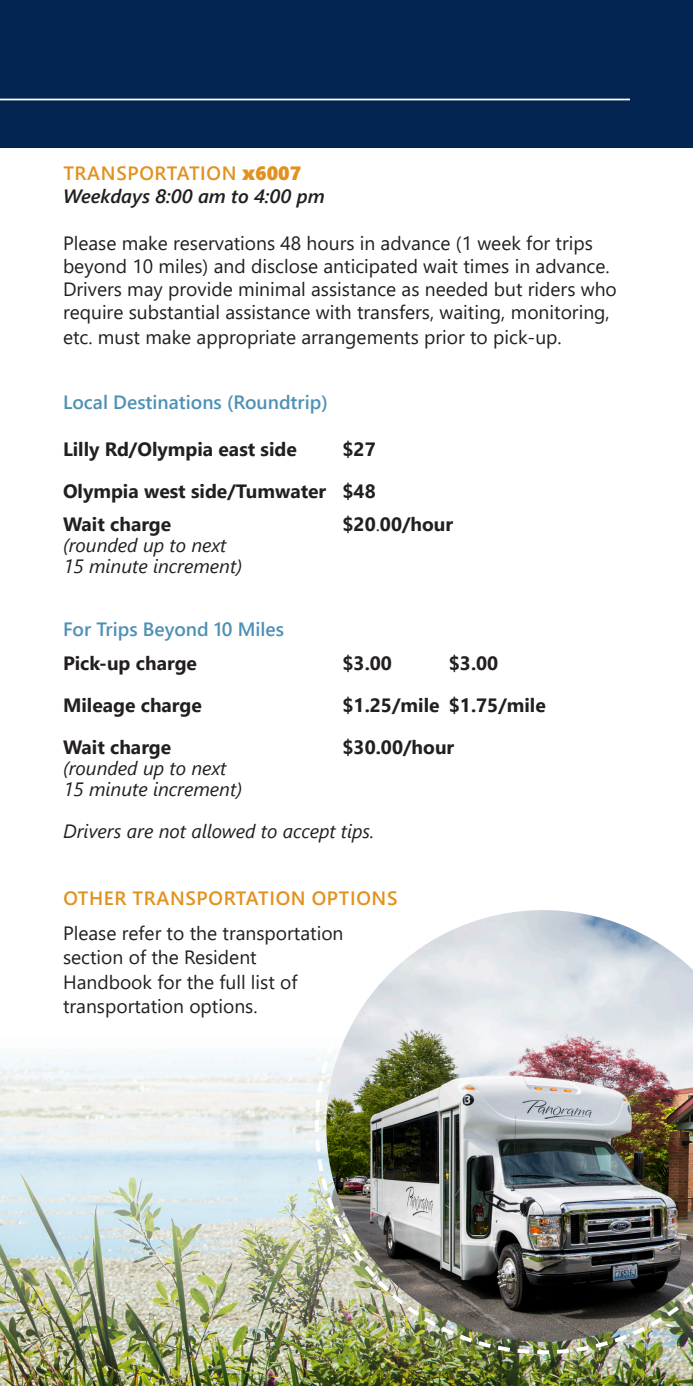
<style>
.page{position:relative;width:693px;height:1386px;background:#fff}
.page>*{position:absolute;margin:0;border:0;box-sizing:border-box;transform-origin:0 0}
.t1{font:19.25px/23.1px "Segoe UI";color:#231f20}
.t2{font:700 19.25px "Segoe UI";color:#231f20}
.t3{font:italic 19.25px "Segoe UI";color:#231f20}
.t4{font:600 19.25px "Segoe UI";color:#4e91b5}
.t5{font:600 19.25px "Segoe UI";letter-spacing:.035em;color:#e2911f}
.t6{font:italic 600 19.25px "Segoe UI";color:#231f20}
.s1{font-family:"Segoe UI Black";font-weight:400;font-size:21px}
.s2{font-family:"Segoe UI Black";font-weight:400}
.s3{font-weight:400}
</style>
<div class="page">
<img style="left:0;top:1052px;width:693px;height:334px">
<div style="left:0;top:0;width:693px;height:148px;background:#042552"></div>
<hr style="left:0;top:99px;width:630px;height:1px;background:#fff">
<img style="left:313px;top:910px;width:380px;height:446px">
<p class="t5" style="left:63px;top:155px;width:240px">TRANSPORTATION <span class="s1">x</span><span class="s2">6007</span></p>
<p class="t6" style="left:63px;top:178px;width:263px">Weekdays 8:00 am to 4:00 pm</p>
<p class="t1" style="left:63px;top:229px;width:555px">Please make reservations 48 hours in advance (1 week for trips beyond 10 miles) and disclose anticipated wait times in advance.<br>Drivers may provide minimal assistance as needed but riders who require substantial assistance with transfers, waiting, monitoring,</p>
<p class="t1" style="left:63px;top:324px;width:500px">etc. must make appropriate arrangements prior to pick-up.</p>
<p class="t4" style="left:63px;top:384px;width:266px">Local Destinations (Roundtrip)</p>
<p class="t2" style="left:63px;top:431px;width:235px">Lilly Rd/Olympia east side</p>
<p class="t2" style="left:343px;top:431px;width:35px">$27</p>
<p class="t2" style="left:63px;top:473px;width:314px">Olympia west side/Tumwater $48</p>
<p class="t2" style="left:63px;top:506px;width:110px">Wait charge</p>
<p class="t2" style="left:343px;top:506px;width:112px">$20<span class="s3">.</span>00/hour</p>
<p class="t3" style="left:63px;top:527px;width:165px">(rounded up to next</p>
<p class="t3" style="left:63px;top:548px;width:181px">15 minute increment)</p>
<p class="t4" style="left:63px;top:611px;width:223px">For Trips Beyond 10 Miles</p>
<p class="t2" style="left:63px;top:645px;width:136px">Pick-up charge</p>
<p class="t2" style="left:343px;top:645px;width:51px">$3.00</p>
<p class="t2" style="left:449px;top:645px;width:51px">$3.00</p>
<p class="t2" style="left:63px;top:687px;width:140px">Mileage charge</p>
<p class="t2" style="left:343px;top:687px;width:205px">$1.25/mile $1.75/mile</p>
<p class="t2" style="left:63px;top:729px;width:110px">Wait charge</p>
<p class="t2" style="left:343px;top:729px;width:113px">$30.00/hour</p>
<p class="t3" style="left:63px;top:750px;width:165px">(rounded up to next</p>
<p class="t3" style="left:63px;top:771px;width:181px">15 minute increment)</p>
<p class="t3" style="left:63px;top:813px;width:313px">Drivers are not allowed to accept tips.</p>
<p class="t5" style="left:63px;top:880px;width:336px">OTHER TRANSPORTATION OPTIONS</p>
<p class="t1" style="left:63px;top:919px;width:282px;line-height:24.5px">Please refer to the transportation section of the Resident<br>Handbook for the full list of transportation options.</p>
</div>
